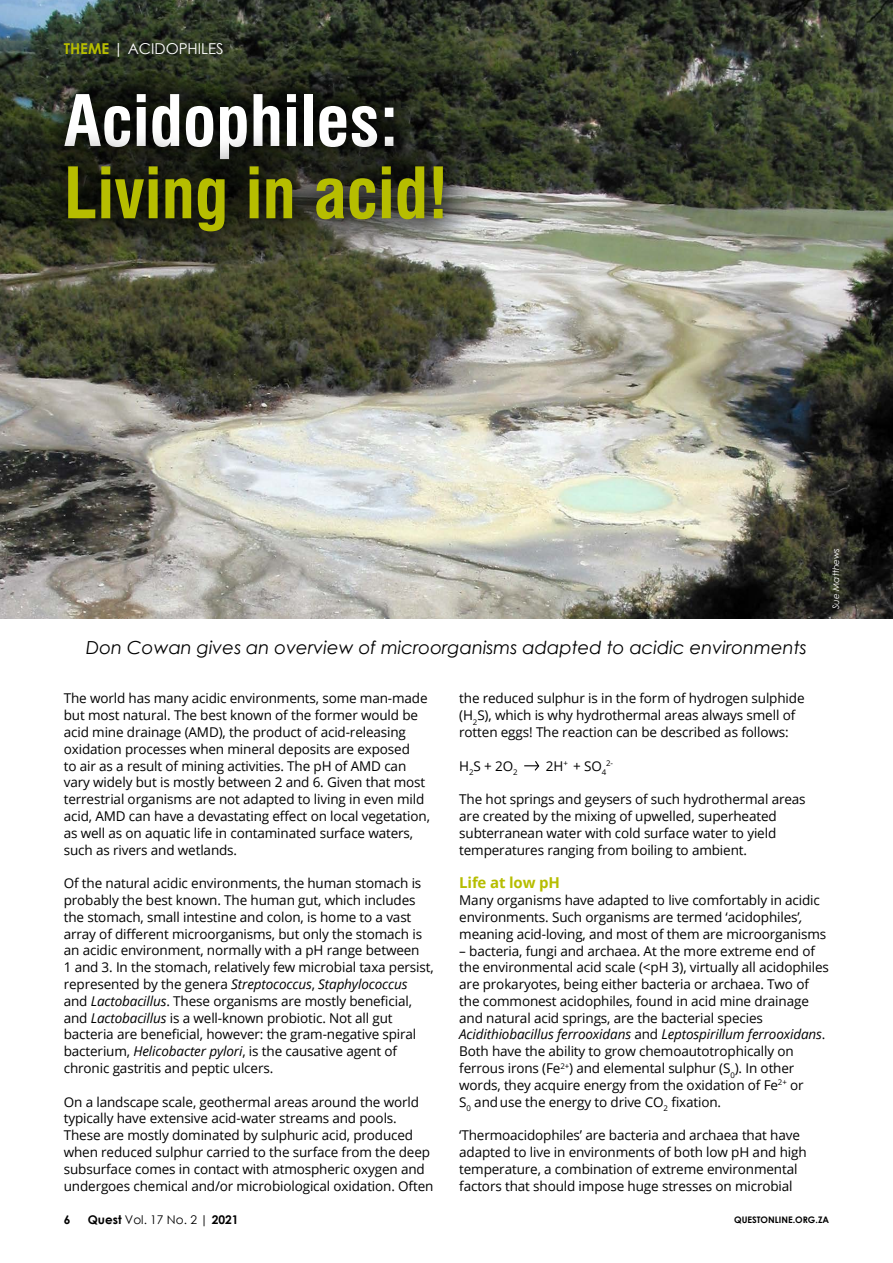
<style>
.page{position:relative;width:893px;height:1263px;background:#fff}
.page>*{position:absolute;margin:0;border:0;box-sizing:border-box;transform-origin:0 0}
.t1{font:700 condensed 69px "Swiss 721 BT";color:#b6bd00}
.t2{font:700 condensed 69px "Swiss 721 BT";color:#fff}
.t3{font:italic 18px "Century Gothic";color:#000}
.t4{font:15px "Century Gothic";color:#fff}
.t5{font:700 15px "Open Sans";letter-spacing:-.01em;color:#b6bd00}
.t6{font:13.5px/16.8px "Open Sans";letter-spacing:-.01em;color:#000}
.t7{font:12px "Century Gothic";color:#000}
.t8{font:700 12px "Century Gothic";color:#000}
.t9{font:700 9px "Century Gothic";color:#000}
.t10{font:italic 9px "Century Gothic";color:#fff}
.t11{font:7.8px "Open Sans";color:#000}
.s1{font-weight:700;color:#b6bd00}
.s2{font-style:italic}
.s3{font-weight:700}
</style>
<div class="page">
<img style="left:0;top:0;width:893px;height:619px">
<div style="left:25px;top:53px;width:409px;height:146px;background:#000;opacity:.75"></div>
<div style="left:26px;top:125px;width:458px;height:147px;background:#000;opacity:.75"></div>
<svg style="left:524px;top:761px;width:16px;height:10px"></svg>
<p class="t4" style="left:64px;top:38px;width:161px"><span class="s1">THEME</span> | ACIDOPHILES</p>
<h1 class="t2" style="left:64px;top:80px;width:336px">Acidophiles:</h1>
<h1 class="t1" style="left:64px;top:152px;width:386px">Living in acid!</h1>
<h2 class="t3" style="left:86px;top:635px;width:722px">Don Cowan gives an overview of microorganisms adapted to acidic environments</h2>
<p class="t10" style="left:830px;top:609px;width:63px;rotate:-90deg">Sue Matthews</p>
<p class="t6" style="left:64px;top:690px;width:368px">The world has many acidic environments, some man-made but most natural. The best known of the former would be acid mine drainage (AMD), the product of acid-releasing oxidation processes when mineral deposits are exposed<br>to air as a result of mining activities. The pH of AMD can vary widely but is mostly between 2 and 6. Given that most terrestrial organisms are not adapted to living in even mild acid, AMD can have a devastating effect on local vegetation, as well as on aquatic life in contaminated surface waters, such as rivers and wetlands.</p>
<p class="t6" style="left:64px;top:875px;width:371px">Of the natural acidic environments, the human stomach is probably the best known. The human gut, which includes the stomach, small intestine and colon, is home to a vast array of different microorganisms, but only the stomach is an acidic environment, normally with a pH range between<br>1 and 3. In the stomach, relatively few microbial taxa persist, represented by the genera <span class="s2">Streptococcus</span>, <span class="s2">Staphylococcus </span>and <span class="s2">Lactobacillus</span>. These organisms are mostly beneficial, and <span class="s2">Lactobacillus</span> is a well-known probiotic. Not all gut bacteria are beneficial, however: the gram-negative spiral bacterium, <span class="s2">Helicobacter pylori</span>, is the causative agent of chronic gastritis and peptic ulcers.</p>
<p class="t6" style="left:64px;top:1093px;width:371px">On a landscape scale, geothermal areas around the world typically have extensive acid-water streams and pools.<br>These are mostly dominated by sulphuric acid, produced when reduced sulphur carried to the surface from the deep subsurface comes in contact with atmospheric oxygen and undergoes chemical and/or microbiological oxidation. Often</p>
<p class="t6" style="left:459px;top:690px;width:347px">the reduced sulphur is in the form of hydrogen sulphide (H<sub>2</sub>S), which is why hydrothermal areas always smell of rotten eggs! The reaction can be described as follows:</p>
<p class="t6" style="left:459px;top:757px;width:60px">H<sub>2</sub>S + 2O<sub>2</sub></p>
<p class="t6" style="left:546px;top:757px;width:62px">2H<sup>+</sup> + SO<sub>4</sub></p>
<p class="t11" style="left:606px;top:758px;width:8px">2-</p>
<p class="t6" style="left:459px;top:791px;width:348px">The hot springs and geysers of such hydrothermal areas are created by the mixing of upwelled, superheated subterranean water with cold surface water to yield temperatures ranging from boiling to ambient.</p>
<p class="t5" style="left:459px;top:872px;width:102px">Life at low pH</p>
<p class="t6" style="left:459px;top:891px;width:369px">Many organisms have adapted to live comfortably in acidic environments. Such organisms are termed ‘acidophiles’<span class="s2">, </span>meaning acid-loving, and most of them are microorganisms</p>
<p class="t6" style="left:459px;top:942px;width:371px">– bacteria, fungi and archaea. At the more extreme end of the environmental acid scale (&lt;pH 3), virtually all acidophiles are prokaryotes, being either bacteria or archaea. Two of the commonest acidophiles, found in acid mine drainage and natural acid springs, are the bacterial species <span class="s2">Acidithiobacillus ferrooxidans</span> and <span class="s2">Leptospirillum ferrooxidans</span>.<br>Both have the ability to grow chemoautotrophically on ferrous irons (Fe<sup>2+</sup>) and elemental sulphur (S<sub>0</sub>). In other words, they acquire energy from the oxidation of Fe<sup>2+</sup> or<br>S<sub>0</sub> anduse the energy to drive CO<sub>2</sub> fixation.</p>
<p class="t6" style="left:459px;top:1127px;width:349px">‘Thermoacidophiles’ are bacteria and archaea that have adapted to live in environments of both low pH and high temperature, a combination of extreme environmental factors that should impose huge stresses on microbial</p>
<p class="t8" style="left:64px;top:1210px;width:8px">6</p>
<p class="t7" style="left:88px;top:1211px;width:152px"><span class="s3">Quest</span> Vol. 17 No. 2 | <span class="s3">2021</span></p>
<p class="t9" style="left:734px;top:1213px;width:97px">QUESTONLINE.ORG.ZA</p>
</div>
